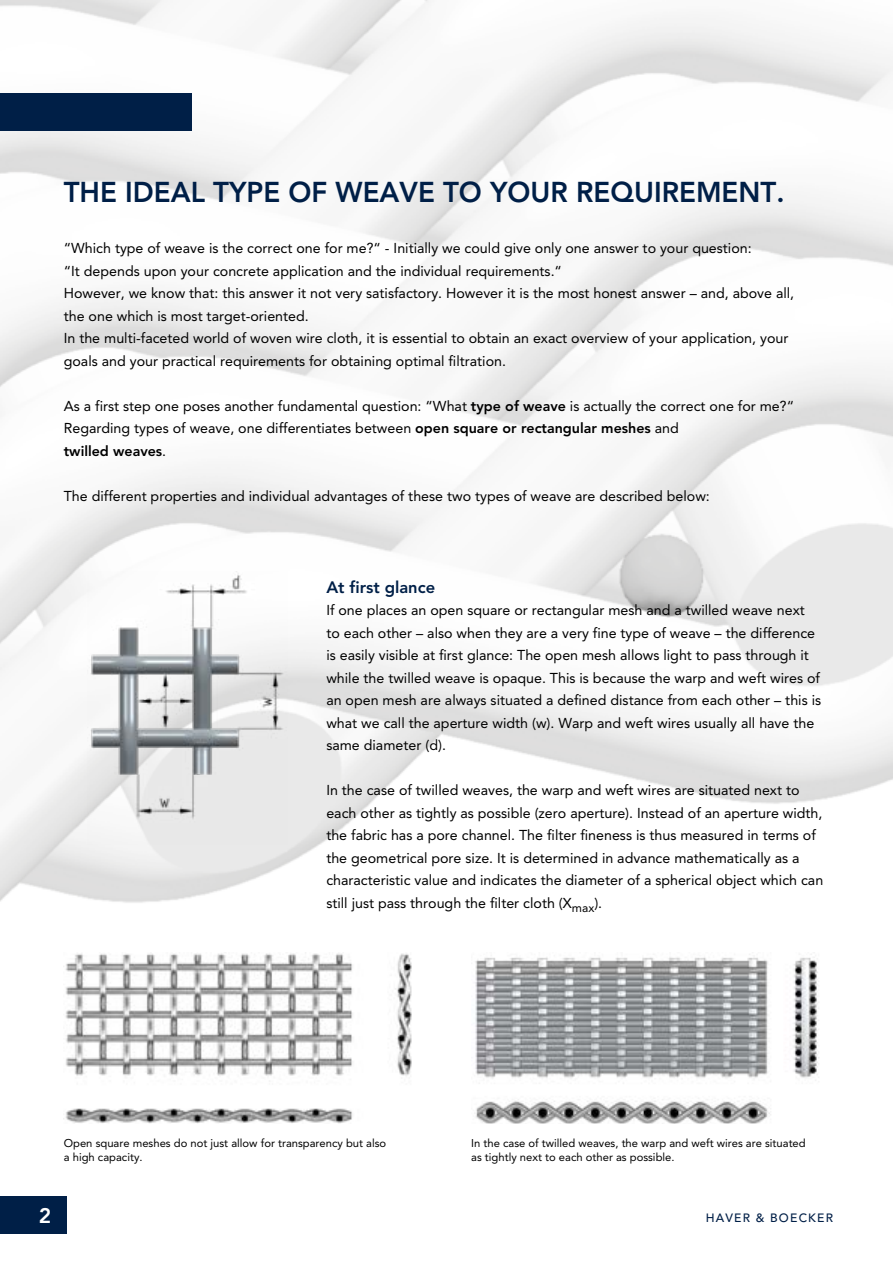
<style>
.page{position:relative;width:893px;height:1263px;background:#fff}
.page>*{position:absolute;margin:0;border:0;box-sizing:border-box;transform-origin:0 0}
.t1{font:800 28.5px "Avenir LT Std";color:#001f47}
.t2{font:800 21px "Avenir LT Std";color:#fff}
.t3{font:800 16.5px "Avenir LT Std";color:#001f47}
.t4{font:14.25px/22.5px "Avenir LT Std";color:#000}
.t5{font:500 12px "Avenir LT Std";letter-spacing:.1em;color:#001f47}
.t6{font:11.25px/13.5px "Avenir LT Std";color:#000}
.s1{font-weight:800}
</style>
<div class="page">
<img style="left:0;top:0;width:893px;height:903px">
<img style="left:87px;top:571px;width:201px;height:274px">
<div style="left:0;top:1196px;width:67px;height:37px;background:#001f47"></div>
<div style="left:0;top:94px;width:191px;height:37px;background:#001f47"></div>
<img style="left:65px;top:952px;width:347px;height:171px">
<img style="left:474px;top:954px;width:345px;height:169px">
<h1 class="t1" style="left:64px;top:175px;width:722px">THE IDEAL TYPE OF WEAVE TO YOUR REQUIREMENT.</h1>
<p class="t4" style="left:64px;top:237px;width:732px">“Which type of weave is the correct one for me?“ - Initially we could give only one answer to your question:<br>“It depends upon your concrete application and the individual requirements.“<br>However, we know that: this answer it not very satisfactory. However it is the most honest answer – and, above all, the one which is most target-oriented.<br>In the multi-faceted world of woven wire cloth, it is essential to obtain an exact overview of your application, your goals and your practical requirements for obtaining optimal filtration.</p>
<p class="t4" style="left:64px;top:395px;width:732px">As a first step one poses another fundamental question: “What <span class="s1">type of weave</span> is actually the correct one for me?“<br>Regarding types of weave, one differentiates between <span class="s1">open square or rectangular meshes</span> and<br><span class="s1">twilled weaves</span>.</p>
<p class="t4" style="left:64px;top:485px;width:648px">The different properties and individual advantages of these two types of weave are described below:</p>
<p class="t3" style="left:326px;top:577px;width:110px">At first glance</p>
<p class="t4" style="left:326px;top:599px;width:496px">If one places an open square or rectangular mesh and a twilled weave next to each other – also when they are a very fine type of weave – the difference is easily visible at first glance: The open mesh allows light to pass through it while the twilled weave is opaque. This is because the warp and weft wires of an open mesh are always situated a defined distance from each other – this is what we call the aperture width (w). Warp and weft wires usually all have the same diameter (d).</p>
<p class="t4" style="left:326px;top:779px;width:498px">In the case of twilled weaves, the warp and weft wires are situated next to each other as tightly as possible (zero aperture). Instead of an aperture width, the fabric has a pore channel. The filter fineness is thus measured in terms of the geometrical pore size. It is determined in advance mathematically as a characteristic value and indicates the diameter of a spherical object which can still just pass through the filter cloth (X<sub>max</sub>).</p>
<p class="t6" style="left:64px;top:1137px;width:324px">Open square meshes do not just allow for transparency but also a high capacity.</p>
<p class="t6" style="left:471px;top:1137px;width:336px">In the case of twilled weaves, the warp and weft wires are situated as tightly next to each other as possible.</p>
<h2 class="t2" style="left:39px;top:1203px;width:14px">2</h2>
<p class="t5" style="left:706px;top:1211px;width:129px">HAVER &amp; BOECKER</p>
</div>
